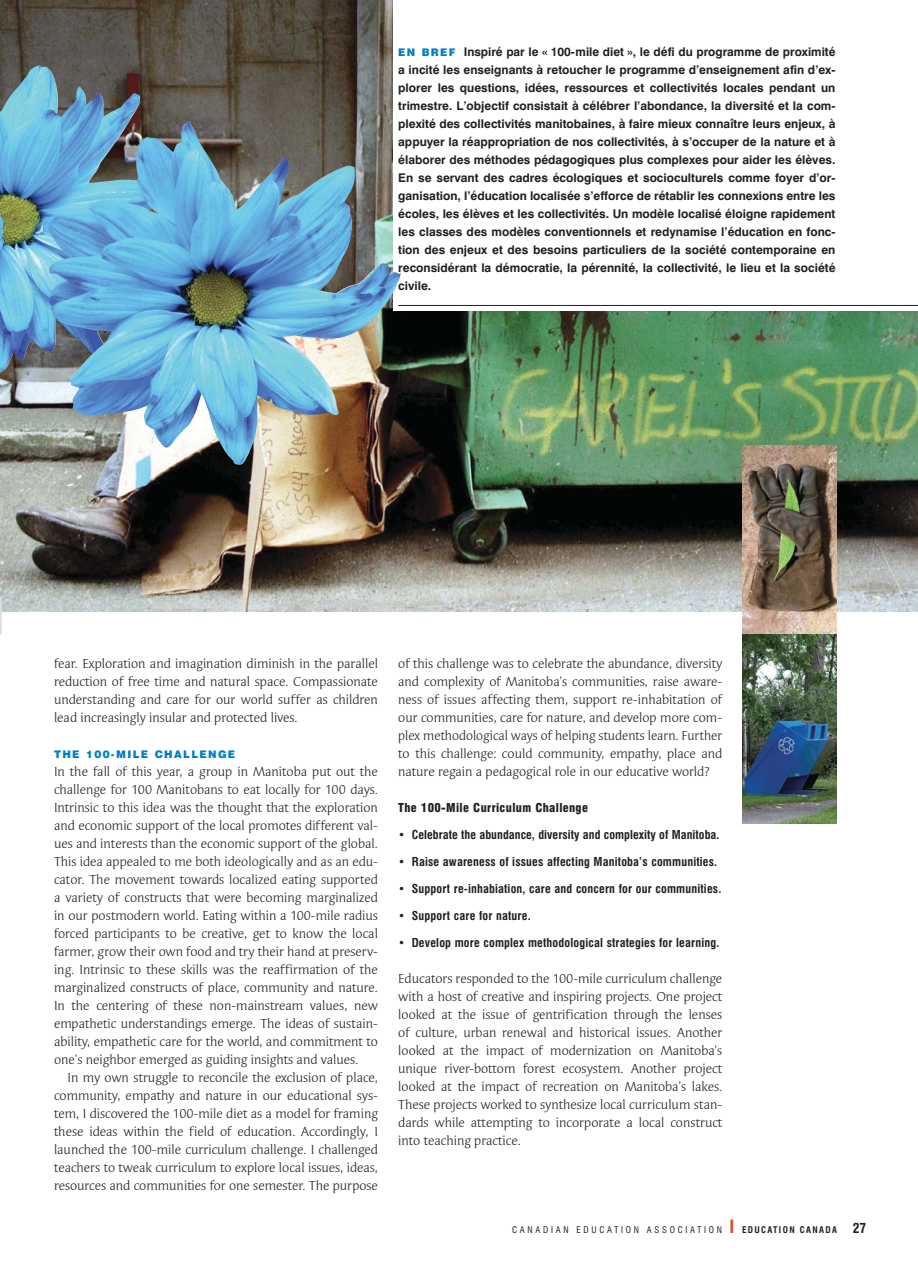
<style>
.page{position:relative;width:918px;height:1269px;background:#fff}
.page>*{position:absolute;margin:0;border:0;box-sizing:border-box;transform-origin:0 0}
.t1{font:13.5px/18px "Syndor ITC";color:#231f1f;text-align:justify}
.t2{font:700 12px/18px "Swiss 721 BT";color:#231f1f;text-align:justify}
.t3{font:700 condensed 12px "Swiss 721 BT";letter-spacing:.015em;color:#231f1f}
.t4{font:900 condensed 12px "Swiss 721 BT";letter-spacing:.025em;color:#231f1f}
.t5{font:900 10.5px "Swiss 721 BT";letter-spacing:.13em;color:#0080c6}
.t6{font:condensed 9px "Swiss 721 BT";letter-spacing:.3em;color:#231f1f}
.s1{font-weight:900;font-size:10.5px;color:#0080c6}
.s2{font-weight:700;font-size:18px;color:#ef4023}
.s3{font-weight:700}
.s4{font-weight:700;font-size:13.5px}
</style>
<div class="page">
<img style="left:0;top:0;width:918px;height:612px">
<div style="left:394px;top:0;width:524px;height:310px;background:#fff"></div>
<hr style="left:398px;top:305px;width:520px;height:1px;background:#231f1f">
<img style="left:0;top:156px;width:401px;height:309px">
<hr style="left:0;top:531px;width:1px;height:59px;background:#231f1f">
<hr style="left:0;top:597px;width:2px;height:37px;background:#dcddde">
<img style="left:742px;top:446px;width:95px;height:188px">
<img style="left:742px;top:634px;width:95px;height:190px">
<p class="t2" style="left:398px;top:44px;width:439px"><span class="s1">EN BREF</span> Inspiré par le « 100-mile diet », le défi du programme de proximité a incité les enseignants à retoucher le programme d’enseignement afin d’ex&shy;plorer les questions, idées, ressources et collectivités locales pendant un trimestre. L’objectif consistait à célébrer l’abondance, la diversité et la com&shy;plexité des collectivités manitobaines, à faire mieux connaître leurs enjeux, à appuyer la réappropriation de nos collectivités, à s’occuper de la nature et à élaborer des méthodes pédagogiques plus complexes pour aider les élèves.<br>En se servant des cadres écologiques et socioculturels comme foyer d’or&shy;ganisation, l’éducation localisée s’efforce de rétablir les connexions entre les écoles, les élèves et les collectivités. Un modèle localisé éloigne rapidement les classes des modèles conventionnels et redynamise l’éducation en fonc&shy;tion des enjeux et des besoins particuliers de la société contemporaine en reconsidérant la démocratie, la pérennité, la collectivité, le lieu et la société civile.</p>
<p class="t1" style="left:54px;top:656px;width:326px">fear. Exploration and imagination diminish in the parallel reduction of free time and natural space. Compassionate understanding and care for our world suffer as children lead increasingly insular and protected lives.</p>
<p class="t5" style="left:54px;top:750px;width:183px">THE 100-MILE CHALLENGE</p>
<p class="t1" style="left:54px;top:764px;width:326px">In the fall of this year, a group in Manitoba put out the challenge for 100 Manitobans to eat locally for 100 days.<br>Intrinsic to this idea was the thought that the exploration and economic support of the local promotes different val&shy;ues and interests than the economic support of the global.<br>This idea appealed to me both ideologically and as an edu&shy;cator. The movement towards localized eating supported a variety of constructs that were becoming marginalized in our postmodern world. Eating within a 100-mile radius forced participants to be creative, get to know the local farmer, grow their own food and try their hand at preserv&shy;ing. Intrinsic to these skills was the reaffirmation of the marginalized constructs of place, community and nature.<br>In the centering of these non-mainstream values, new empathetic understandings emerge. The ideas of sustain&shy;ability, empathetic care for the world, and commitment to one’s neighbor emerged as guiding insights and values.</p>
<p class="t1" style="left:54px;top:1070px;width:326px;text-indent:14px">In my own struggle to reconcile the exclusion of place, community, empathy and nature in our educational sys&shy;tem, I discovered the 100-mile diet as a model for framing these ideas within the field of education. Accordingly, I launched the 100-mile curriculum challenge. I challenged teachers to tweak curriculum to explore local issues, ideas, resources and communities for one semester. The purpose</p>
<p class="t1" style="left:398px;top:656px;width:326px">of this challenge was to celebrate the abundance, diversity and complexity of Manitoba’s communities, raise aware&shy;ness of issues affecting them, support re-inhabitation of our communities, care for nature, and develop more com&shy;plex methodological ways of helping students learn. Further to this challenge: could community, empathy, place and nature regain a pedagogical role in our educative world?</p>
<p class="t4" style="left:398px;top:803px;width:191px">The 100-Mile Curriculum Challenge</p>
<p class="t3" style="left:398px;top:830px;width:323px">• Celebrate the abundance, diversity and complexity of Manitoba.</p>
<p class="t3" style="left:398px;top:857px;width:321px">• Raise awareness of issues affecting Manitoba’s communities.</p>
<p class="t3" style="left:398px;top:884px;width:325px">• Support re-inhabiation, care and concern for our communities.</p>
<p class="t3" style="left:398px;top:911px;width:134px">• Support care for nature.</p>
<p class="t3" style="left:398px;top:938px;width:323px">• Develop more complex methodological strategies for learning.</p>
<p class="t1" style="left:398px;top:971px;width:326px">Educators responded to the 100-mile curriculum challenge with a host of creative and inspiring projects. One project looked at the issue of gentrification through the lenses of culture, urban renewal and historical issues. Another looked at the impact of modernization on Manitoba’s unique river-bottom forest ecosystem. Another project looked at the impact of recreation on Manitoba’s lakes.<br>These projects worked to synthesize local curriculum stan&shy;dards while attempting to incorporate a local construct into teaching practice.</p>
<p class="t6" style="left:512px;top:1227px;width:356px">CANADIAN EDUCATION ASSOCIATION <span class="s2">I</span> <span class="s3">EDUCATION CANADA</span> <span class="s4">27</span></p>
</div>
